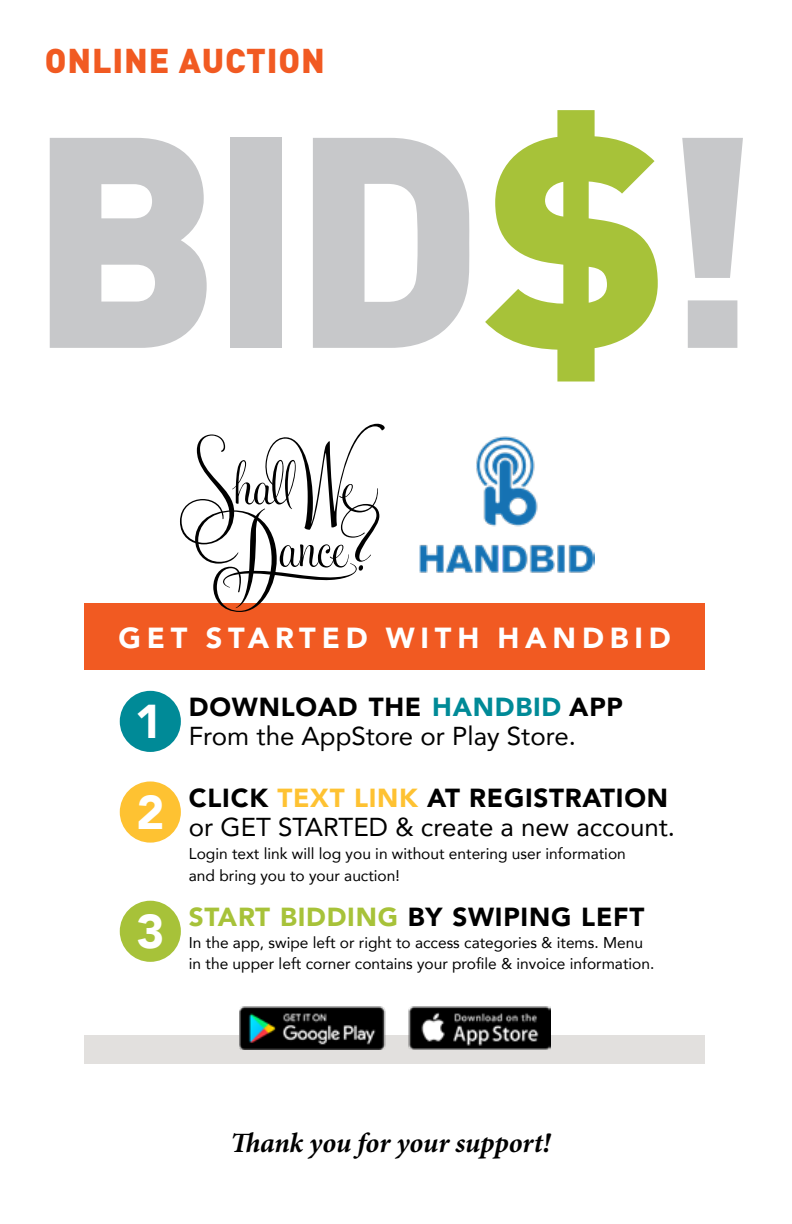
<style>
.page{position:relative;width:792px;height:1224px;background:#fff}
.page>*{position:absolute;margin:0;border:0;box-sizing:border-box;transform-origin:0 0}
.t1{font:900 295px "DIN";color:#c7c8ca}
.t2{font:900 47.4px/90.6px "Avenir";color:#fff}
.t3{font:900 34px "DIN";letter-spacing:.025em;color:#f15a22}
.t4{font:900 29px "Avenir";letter-spacing:.2em;color:#fff}
.t5{font:italic 700 28px "Minion Pro";letter-spacing:-.005em;color:#000}
.t6{font:900 26px "Avenir";letter-spacing:.03em;color:#000}
.t7{font:25.8px "Avenir";color:#000}
.t8{font:15.6px/21.8px "Avenir";color:#000}
.s1{color:#a7c239}
.s2{color:#008a97}
.s3{color:#fec232}
</style>
<div class="page">
<div style="left:84px;top:603px;width:621px;height:67px;background:#f15a22"></div>
<div style="left:84px;top:1035px;width:621px;height:28px;background:#e2e0de"></div>
<div style="left:120px;top:691px;width:61px;height:61px;background:#008a97;border-radius:50%"></div>
<div style="left:120px;top:781px;width:61px;height:62px;background:#fec232;border-radius:50%"></div>
<div style="left:120px;top:901px;width:61px;height:61px;background:#a7c239;border-radius:50%"></div>
<svg style="left:180px;top:424px;width:205px;height:188px"></svg>
<img style="left:419px;top:436px;width:176px;height:137px">
<img style="left:239px;top:1006px;width:311px;height:43px">
<h3 class="t3" style="left:45px;top:38px;width:282px">ONLINE AUCTION</h3>
<h1 class="t1" style="left:28px;top:44px;width:734px">BID<span class="s1">$</span>!</h1>
<h3 class="t4" style="left:119px;top:613px;width:554px">GET STARTED WITH HANDBID</h3>
<h2 class="t2" style="left:135px;top:675px;width:31px">1<br>2</h2>
<h2 class="t2" style="left:137px;top:885px;width:30px">3</h2>
<h3 class="t6" style="left:189px;top:685px;width:436px">DOWNLOAD THE <span class="s2">HANDBID</span> APP</h3>
<h3 class="t7" style="left:189px;top:716px;width:389px">From the AppStore or Play Store.</h3>
<h3 class="t6" style="left:189px;top:775px;width:481px">CLICK <span class="s3">TEXT LINK</span> AT REGISTRATION</h3>
<h3 class="t7" style="left:189px;top:806px;width:488px">or GET STARTED &amp; create a new account.</h3>
<p class="t8" style="left:189px;top:842px;width:438px">Login text link will log you in without entering user information and bring you to your auction!</p>
<h3 class="t6" style="left:189px;top:895px;width:457px"><span class="s1">START BIDDING</span> BY SWIPING LEFT</h3>
<p class="t8" style="left:189px;top:931px;width:467px">In the app, swipe left or right to access categories &amp; items. Menu in the upper left corner contains your profile &amp; invoice information.</p>
<h3 class="t5" style="left:230px;top:1123px;width:322px">Thank you for your support!</h3>
</div>
